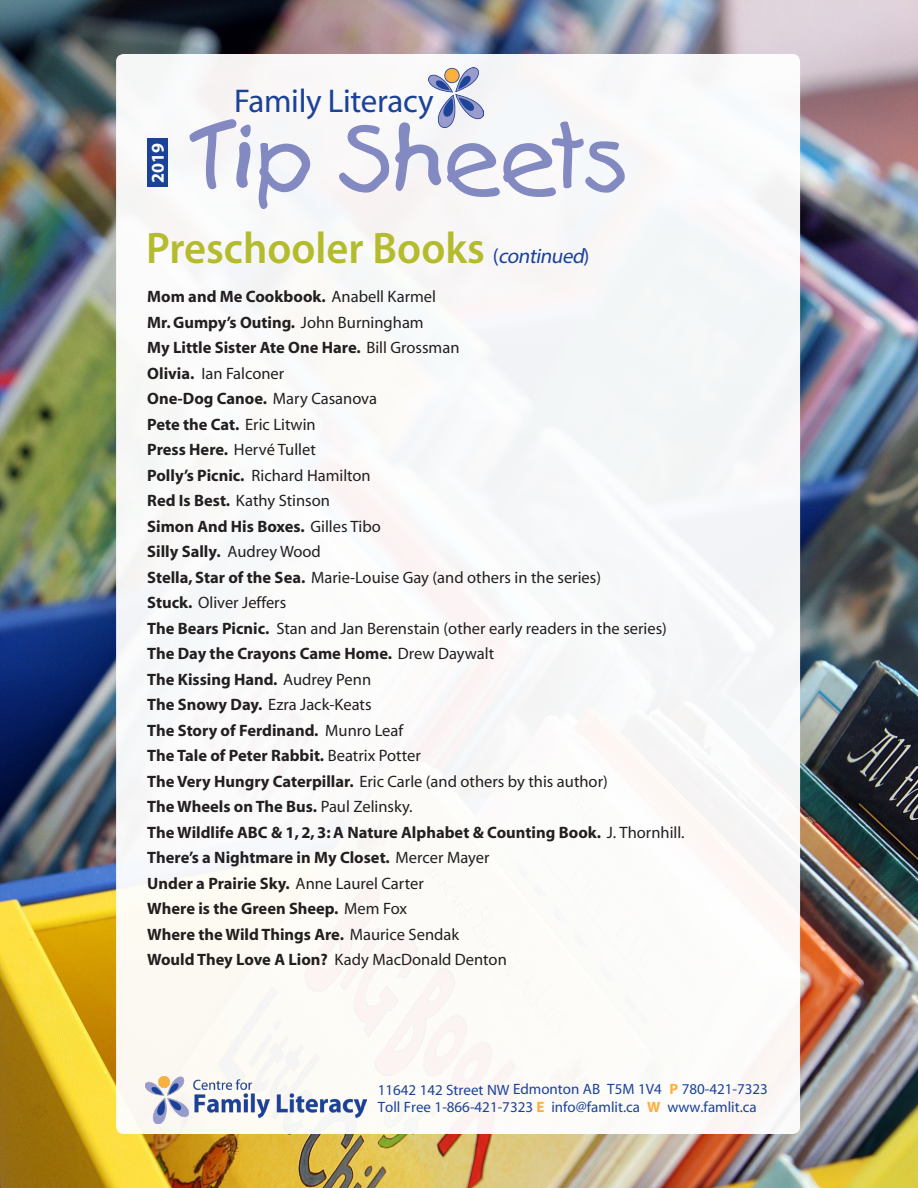
<style>
.page{position:relative;width:918px;height:1188px;background:#fff}
.page>*{position:absolute;margin:0;border:0;box-sizing:border-box;transform-origin:0 0}
.t1{font:97.5px "First Grader";letter-spacing:-.04em;color:#8389c1;scale:1.04 1}
.Heading_1{font:600 44.4px "Myriad Pro";color:#b4bc2e;scale:.96 1}
.t2{font:33px "Myriad";letter-spacing:-.01em;color:#1b4299}
.Heading3{font:700 18px "Myriad";color:#fff}
.t3{font:700 16.5px "Myriad";color:#231f20}
.Body_Text_Indent_2{font:16.5px "Myriad";color:#231f20}
.Body_text{font:15px "Myriad";color:#1b4299}
.s1{font-weight:400;font-size:21px;color:#1b4299}
.s2{font-weight:400;font-style:italic;font-size:21px;color:#1b4299}
.s3{font-weight:400}
.s4{font-weight:700}
.s5{font-weight:700;color:#fbb03f}
</style>
<div class="page">
<img style="left:0;top:0;width:918px;height:1188px">
<div style="left:116px;top:54px;width:684px;height:1080px;background:#faf9f8;border-radius:8px"></div>
<img style="left:145px;top:1077px;width:221px;height:47px">
<div style="left:147px;top:138px;width:21px;height:49px;background:#1b4299"></div>
<img style="left:429px;top:68px;width:54px;height:59px">
<p class="Heading3" style="left:148px;top:183px;width:41px;rotate:-90deg">2019</p>
<p class="t2" style="left:234px;top:84px;width:201px">Family Literacy</p>
<p class="t1" style="left:190px;top:102px;width:421px">Tip Sheets</p>
<p class="Heading_1" style="left:146px;top:220px;width:463px">Preschooler Books <span class="s1">(</span><span class="s2">continued</span><span class="s1">)</span></p>
<p class="t3" style="left:147px;top:288px;width:290px">Mom and Me Cookbook. <span class="s3">Anabell Karmel</span></p>
<p class="t3" style="left:147px;top:314px;width:278px">Mr. Gumpy’s Outing. <span class="s3">John Burningham</span></p>
<p class="t3" style="left:147px;top:339px;width:314px">My Little Sister Ate One Hare. <span class="s3">Bill Grossman</span></p>
<p class="Body_Text_Indent_2" style="left:147px;top:365px;width:139px"><span class="s4">Olivia.</span> Ian Falconer</p>
<p class="t3" style="left:147px;top:390px;width:231px">One-Dog Canoe. <span class="s3">Mary Casanova</span></p>
<p class="t3" style="left:147px;top:416px;width:170px">Pete the Cat. <span class="s3">Eric Litwin</span></p>
<p class="Body_Text_Indent_2" style="left:147px;top:441px;width:170px"><span class="s4">Press Here.</span> Hervé Tullet</p>
<p class="Body_Text_Indent_2" style="left:147px;top:467px;width:225px"><span class="s4">Polly’s Picnic.</span> Richard Hamilton</p>
<p class="Body_Text_Indent_2" style="left:147px;top:492px;width:184px"><span class="s4">Red Is Best.</span> Kathy Stinson</p>
<p class="t3" style="left:147px;top:518px;width:235px">Simon And His Boxes. <span class="s3">Gilles Tibo</span></p>
<p class="t3" style="left:147px;top:543px;width:175px">Silly Sally. <span class="s3">Audrey Wood</span></p>
<p class="Body_Text_Indent_2" style="left:147px;top:569px;width:455px"><span class="s4">Stella, Star of the Sea.</span> Marie-Louise Gay (and others in the series)</p>
<p class="Body_Text_Indent_2" style="left:147px;top:594px;width:140px"><span class="s4">Stuck.</span> Oliver Jeffers</p>
<p class="Body_Text_Indent_2" style="left:147px;top:620px;width:521px"><span class="s4">The Bears Picnic.</span> Stan and Jan Berenstain (other early readers in the series)</p>
<p class="t3" style="left:147px;top:645px;width:348px">The Day the Crayons Came Home. <span class="s3">Drew Daywalt</span></p>
<p class="t3" style="left:147px;top:671px;width:225px">The Kissing Hand. <span class="s3">Audrey Penn</span></p>
<p class="Body_Text_Indent_2" style="left:147px;top:696px;width:226px"><span class="s4">The Snowy Day.</span> Ezra Jack-Keats</p>
<p class="t3" style="left:147px;top:722px;width:258px">The Story of Ferdinand. <span class="s3">Munro Leaf</span></p>
<p class="t3" style="left:147px;top:747px;width:275px">The Tale of Peter Rabbit. <span class="s3">Beatrix Potter</span></p>
<p class="Body_Text_Indent_2" style="left:147px;top:773px;width:462px"><span class="s4">The Very Hungry Caterpillar.</span> Eric Carle (and others by this author)</p>
<p class="t3" style="left:147px;top:798px;width:267px">The Wheels on The Bus. <span class="s3">Paul Zelinsky.</span></p>
<p class="t3" style="left:147px;top:824px;width:539px">The Wildlife ABC &amp; 1, 2, 3: A Nature Alphabet &amp; Counting Book. <span class="s3">J. Thornhill.</span></p>
<p class="t3" style="left:147px;top:849px;width:344px">There’s a Nightmare in My Closet. <span class="s3">Mercer Mayer</span></p>
<p class="t3" style="left:147px;top:875px;width:278px">Under a Prairie Sky. <span class="s3">Anne Laurel Carter</span></p>
<p class="t3" style="left:147px;top:900px;width:261px">Where is the Green Sheep. <span class="s3">Mem Fox</span></p>
<p class="t3" style="left:147px;top:926px;width:313px">Where the Wild Things Are. <span class="s3">Maurice Sendak</span></p>
<p class="t3" style="left:147px;top:951px;width:361px">Would They Love A Lion? <span class="s3">Kady MacDonald Denton</span></p>
<p class="Body_text" style="left:378px;top:1081px;width:392px">11642 142 Street NW Edmonton AB T5M 1V4 <span class="s5">P</span> 780-421-7323</p>
<p class="Body_text" style="left:378px;top:1099px;width:381px">Toll Free 1-866-421-7323 <span class="s5">E</span> info@famlit.ca <span class="s5">W</span> www.famlit.ca</p>
</div>
